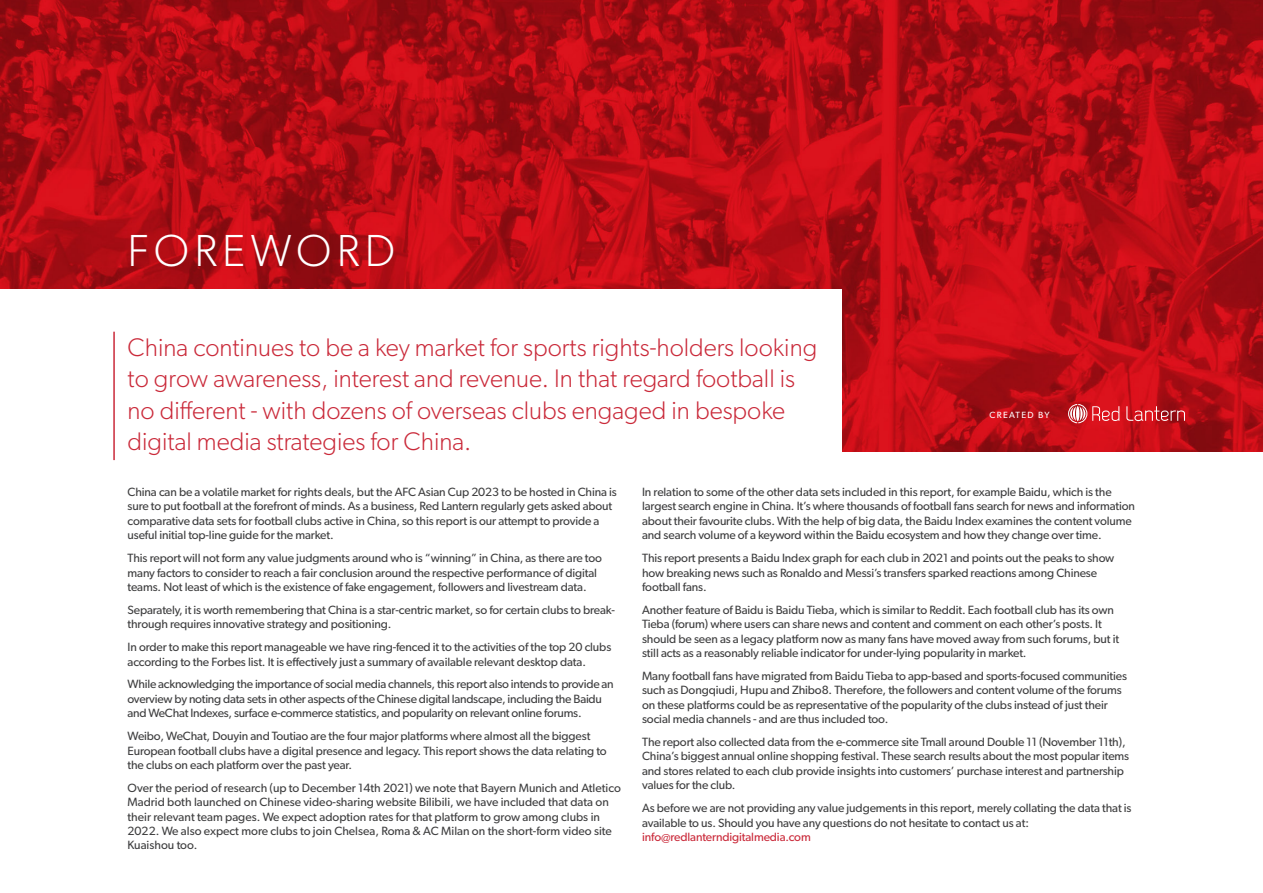
<style>
.page{position:relative;width:1263px;height:893px;background:#fff}
.page>*{position:absolute;margin:0;border:0;box-sizing:border-box;transform-origin:0 0}
.t1{font:300 45px "Gibson";letter-spacing:.12em;color:#fff}
.t2{font:300 25.5px/31.5px "Gibson";color:#ca2a3a}
.t3{font:12px/14.4px "Gibson";letter-spacing:-.01em;color:#3e3e3f}
.t4{font:9px "Gibson";letter-spacing:.15em;color:#fff}
.s1{color:#ca2a3a}
</style>
<div class="page">
<img style="left:0;top:0;width:1263px;height:452px">
<div style="left:0;top:289px;width:841px;height:180px;background:#fff"></div>
<hr style="left:113px;top:332px;width:2px;height:128px;background:#ca2a3a">
<svg style="left:1068px;top:404px;width:51px;height:19px"></svg>
<svg style="left:1126px;top:406px;width:59px;height:15px"></svg>
<p class="t1" style="left:128px;top:224px;width:269px">FOREWORD</p>
<p class="t2" style="left:128px;top:331px;width:691px">China continues to be a key market for sports rights-holders looking to grow awareness, interest and revenue. In that regard football is no different - with dozens of overseas clubs engaged in bespoke digital media strategies for China.</p>
<p class="t4" style="left:989px;top:409px;width:62px">CREATED BY</p>
<p class="t3" style="left:128px;top:484px;width:491px">China can be a volatile market for rights deals, but the AFC Asian Cup 2023 to be hosted in China is sure to put football at the forefront of minds. As a business, Red Lantern regularly gets asked about comparative data sets for football clubs active in China, so this report is our attempt to provide a useful initial top-line guide for the market.</p>
<p class="t3" style="left:128px;top:551px;width:476px">This report will not form any value judgments around who is “winning” in China, as there are too many factors to consider to reach a fair conclusion around the respective performance of digital teams. Not least of which is the existence of fake engagement, followers and livestream data.</p>
<p class="t3" style="left:128px;top:602px;width:489px">Separately, it is worth remembering that China is a star-centric market, so for certain clubs to break&shy;through requires innovative strategy and positioning.</p>
<p class="t3" style="left:128px;top:640px;width:485px">In order to make this report manageable we have ring-fenced it to the activities of the top 20 clubs according to the Forbes list. It is effectively just a summary of available relevant desktop data.</p>
<p class="t3" style="left:128px;top:677px;width:488px">While acknowledging the importance of social media channels, this report also intends to provide an overview by noting data sets in other aspects of the Chinese digital landscape, including the Baidu and WeChat Indexes, surface e-commerce statistics, and popularity on relevant online forums.</p>
<p class="t3" style="left:128px;top:729px;width:481px">Weibo, WeChat, Douyin and Toutiao are the four major platforms where almost all the biggest<br>European football clubs have a digital presence and legacy. This report shows the data relating to the clubs on each platform over the past year.</p>
<p class="t3" style="left:128px;top:780px;width:495px">Over the period of research (up to December 14th 2021) we note that Bayern Munich and Atletico Madrid both launched on Chinese video-sharing website Bilibili, we have included that data on their relevant team pages. We expect adoption rates for that platform to grow among clubs in 2022. We also expect more clubs to join Chelsea, Roma &amp; AC Milan on the short-form video site Kuaishou too.</p>
<p class="t3" style="left:642px;top:484px;width:494px">In relation to some of the other data sets included in this report, for example Baidu, which is the largest search engine in China. It’s where thousands of football fans search for news and information about their favourite clubs. With the help of big data, the Baidu Index examines the content volume and search volume of a keyword within the Baidu ecosystem and how they change over time.</p>
<p class="t3" style="left:642px;top:551px;width:474px">This report presents a Baidu Index graph for each club in 2021 and points out the peaks to show how breaking news such as Ronaldo and Messi’s transfers sparked reactions among Chinese football fans.</p>
<p class="t3" style="left:642px;top:602px;width:478px">Another feature of Baidu is Baidu Tieba, which is similar to Reddit. Each football club has its own Tieba (forum) where users can share news and content and comment on each other’s posts. It should be seen as a legacy platform now as many fans have moved away from such forums, but it still acts as a reasonably reliable indicator for under-lying popularity in market.</p>
<p class="t3" style="left:642px;top:668px;width:486px">Many football fans have migrated from Baidu Tieba to app-based and sports-focused communities such as Dongqiudi, Hupu and Zhibo8. Therefore, the followers and content volume of the forums on these platforms could be as representative of the popularity of the clubs instead of just their social media channels - and are thus included too.</p>
<p class="t3" style="left:642px;top:734px;width:489px">The report also collected data from the e-commerce site Tmall around Double 11 (November 11th), China’s biggest annual online shopping festival. These search results about the most popular items and stores related to each club provide insights into customers’ purchase interest and partnership values for the club.</p>
<p class="t3" style="left:642px;top:801px;width:491px">As before we are not providing any value judgements in this report, merely collating the data that is available to us. Should you have any questions do not hesitate to contact us at: <span class="s1">info@redlanterndigitalmedia.com</span></p>
</div>
